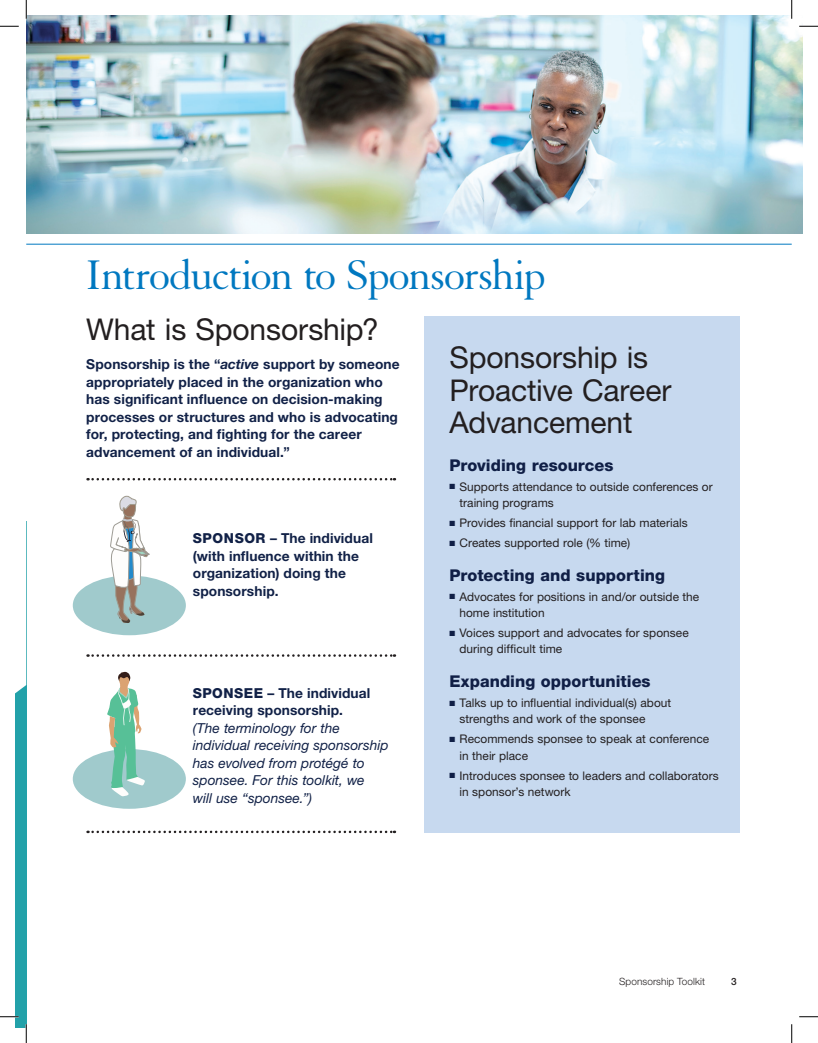
<style>
.page{position:relative;width:818px;height:1043px;background:#fff}
.page>*{position:absolute;margin:0;border:0;box-sizing:border-box;transform-origin:0 0}
.Hed-Section{font:45px "Granjon LT Std";letter-spacing:-.035em;color:#0078c0}
.Hed-B{font:30px/32.5px "Helvetica Neue LT Std";letter-spacing:-.005em;color:#231f20}
.Subhed_A{font:800 16.25px "Helvetica Neue LT Std";color:#101f46}
.Body_Intro{font:700 13.75px/17.5px "Helvetica Neue LT Std";letter-spacing:.005em;color:#112147}
.Body_Intro-2{font:italic 13.75px/17.5px "Helvetica Neue LT Std";color:#112147}
.t1{font:11.88px/16.2px "Helvetica Neue LT Std";color:#231f20}
.t2{font:300 10px "Helvetica Neue LT Std";letter-spacing:.01em;color:#231f20}
.t3{font:500 10px "Helvetica Neue LT Std";color:#231f20}
.s1{font-style:italic}
.s2{font-weight:800}
.s3{font-weight:800;font-style:normal}
.s4{font-weight:700;font-style:normal}
.s5{color:#101f46}
</style>
<div class="page">
<div style="left:15px;top:521px;width:11px;height:507px;background:#22a1a9"></div>
<div style="left:15px;top:521px;width:11px;height:173px;background:#fff"></div>
<div style="left:424px;top:316px;width:315px;height:516px;background:#c7d9ef"></div>
<img style="left:26px;top:15px;width:776px;height:218px">
<div style="left:73px;top:749px;width:113px;height:59px;background:#a0cacc;border-radius:50%"></div>
<div style="left:73px;top:575px;width:113px;height:60px;background:#a0cacc;border-radius:50%"></div>
<svg style="left:88px;top:654px;width:307px;height:3px"></svg>
<svg style="left:88px;top:830px;width:307px;height:3px"></svg>
<svg style="left:88px;top:478px;width:307px;height:2px"></svg>
<hr style="left:26px;top:244px;width:765px;height:1px;background:#0078c0">
<svg style="left:110px;top:495px;width:40px;height:128px"></svg>
<svg style="left:107px;top:671px;width:38px;height:125px"></svg>
<svg style="left:0;top:25px;width:19px;height:2px"></svg>
<svg style="left:799px;top:25px;width:19px;height:2px"></svg>
<svg style="left:0;top:1016px;width:19px;height:1px"></svg>
<svg style="left:799px;top:1016px;width:19px;height:1px"></svg>
<svg style="left:25px;top:0;width:2px;height:19px"></svg>
<svg style="left:25px;top:1024px;width:2px;height:18px"></svg>
<svg style="left:790px;top:0;width:2px;height:19px"></svg>
<svg style="left:791px;top:1024px;width:1px;height:18px"></svg>
<p class="Hed-Section" style="left:86px;top:251px;width:460px">Introduction to Sponsorship</p>
<p class="Hed-B" style="left:86px;top:313px;width:294px">What is Sponsorship?</p>
<p class="Body_Intro" style="left:86px;top:355px;width:315px">Sponsorship is the “<span class="s1">active</span> support by someone appropriately placed in the organization who has significant influence on decision-making processes or structures and who is advocating for, protecting, and fighting for the career advancement of an individual.”</p>
<p class="Body_Intro" style="left:193px;top:529px;width:181px"><span class="s2">SPONSOR</span> – The individual (with influence within the organization) doing the sponsorship.</p>
<p class="Body_Intro-2" style="left:193px;top:684px;width:197px"><span class="s3">SPONSEE</span> <span class="s4">– The individual receiving sponsorship.<br></span>(The terminology for the individual receiving sponsorship has evolved from protégé to sponsee. For this toolkit, we<br>will use “sponsee.”)</p>
<p class="Hed-B" style="left:449px;top:341px;width:223px">Sponsorship is<br>Proactive Career<br>Advancement</p>
<p class="Subhed_A" style="left:449px;top:455px;width:166px">Providing resources</p>
<p class="t1" style="left:459px;top:478px;width:255px;text-indent:-10px"><span class="s5">■</span> Supports attendance to outside conferences or training programs</p>
<p class="t1" style="left:449px;top:514px;width:240px"><span class="s5">■</span> Provides financial support for lab materials</p>
<p class="t1" style="left:449px;top:534px;width:182px"><span class="s5">■</span> Creates supported role (% time)</p>
<p class="Subhed_A" style="left:449px;top:565px;width:217px">Protecting and supporting</p>
<p class="t1" style="left:459px;top:588px;width:241px;text-indent:-10px"><span class="s5">■</span> Advocates for positions in and/or outside the home institution</p>
<p class="t1" style="left:459px;top:624px;width:231px;text-indent:-10px"><span class="s5">■</span> Voices support and advocates for sponsee during difficult time</p>
<p class="Subhed_A" style="left:449px;top:671px;width:203px">Expanding opportunities</p>
<p class="t1" style="left:459px;top:694px;width:213px;text-indent:-10px"><span class="s5">■</span> Talks up to influential individual(s) about strengths and work of the sponsee</p>
<p class="t1" style="left:459px;top:730px;width:251px;text-indent:-10px"><span class="s5">■</span> Recommends sponsee to speak at conference in their place</p>
<p class="t1" style="left:459px;top:767px;width:261px;text-indent:-10px"><span class="s5">■</span> Introduces sponsee to leaders and collaborators in sponsor’s network</p>
<p class="t2" style="left:619px;top:975px;width:88px">Sponsorship Toolkit</p>
<p class="t3" style="left:731px;top:975px;width:7px">3</p>
</div>
